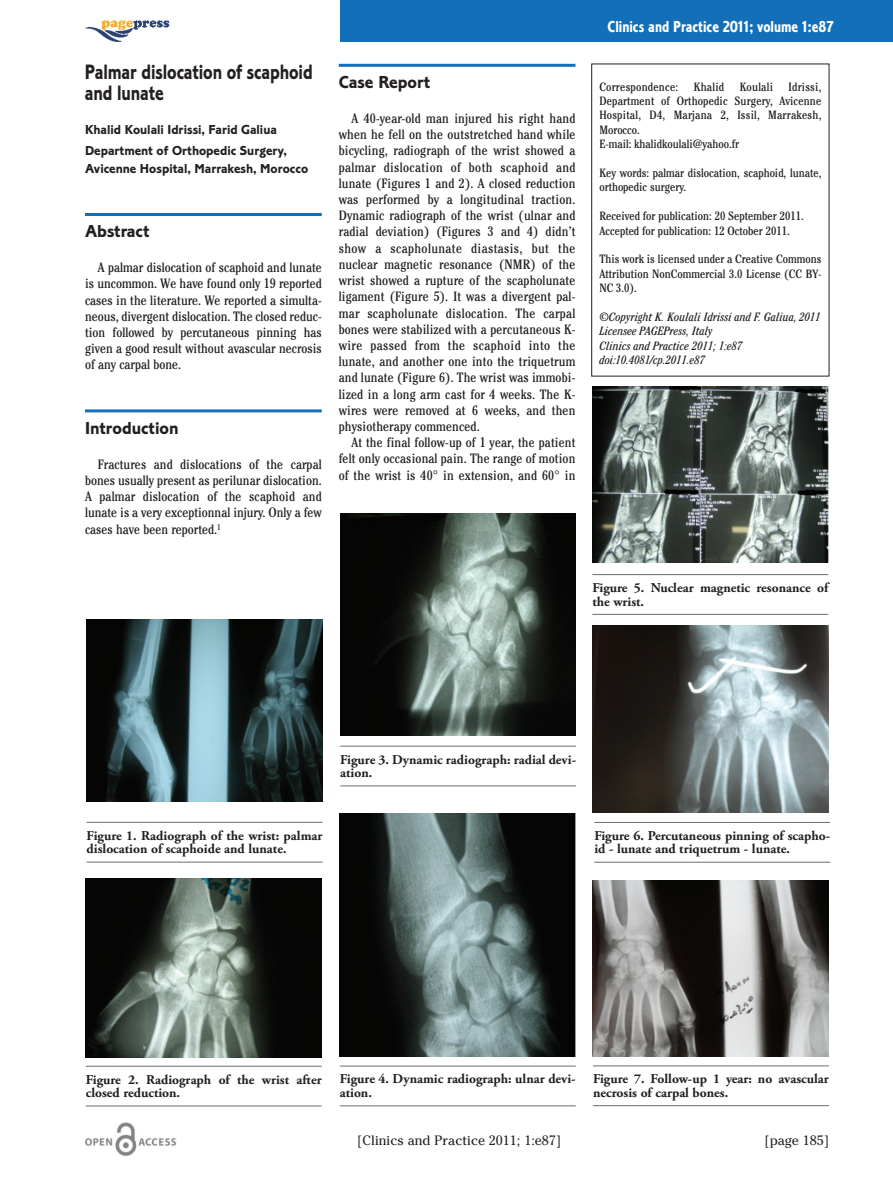
<style>
.page{position:relative;width:893px;height:1191px;background:#fff}
.page>*{position:absolute;margin:0;border:0;box-sizing:border-box;transform-origin:0 0}
.t1{font:21.6px/21px "Corinthian Bold Plain";letter-spacing:-.005em;color:#231f20;scale:.83 1}
.t2{font:18px "Corinthian Bold Plain";color:#231f20}
.t3{font:16.5px "Corinthian Bold Condensed Plain";color:#fff}
.t4{font:condensed 13.5px/16.2px "Cheltenham";letter-spacing:.005em;color:#231f20;text-align:justify}
.t5{font:700 13.5px/13.5px "Adobe Garamond Pro";color:#231f20}
.t6{font:13.5px/21.5px "Corinthian Bold Plain";color:#231f20}
.t7{font:13.5px "Cheltenham";color:#231f20}
.t8{font:condensed 12px/14.4px "Cheltenham";color:#231f20}
.t9{font:italic condensed 12px/14.4px "Cheltenham";color:#231f20}
.t10{font:condensed 12px "Cheltenham";letter-spacing:.02em;color:#231f20}
</style>
<div class="page">
<hr style="left:85px;top:213px;width:237px;height:3px;background:#1370b8">
<hr style="left:85px;top:409px;width:237px;height:3px;background:#1370b8">
<hr style="left:339px;top:64px;width:236px;height:3px;background:#1370b8">
<div style="left:340px;top:0;width:553px;height:42px;background:#1370b8"></div>
<img style="left:85px;top:1123px;width:92px;height:33px">
<img style="left:85px;top:20px;width:84px;height:22px">
<img style="left:87px;top:620px;width:235px;height:181px">
<hr style="left:87px;top:822px;width:236px;height:1px;background:#6c6d70">
<hr style="left:87px;top:861px;width:236px;height:1px;background:#6c6d70">
<img style="left:86px;top:879px;width:235px;height:178px">
<hr style="left:86px;top:1065px;width:236px;height:1px;background:#6c6d70">
<hr style="left:86px;top:1105px;width:236px;height:1px;background:#6c6d70">
<img style="left:340px;top:513px;width:236px;height:222px">
<hr style="left:340px;top:745px;width:236px;height:1px;background:#6c6d70">
<hr style="left:340px;top:785px;width:236px;height:1px;background:#6c6d70">
<img style="left:340px;top:813px;width:235px;height:243px">
<hr style="left:340px;top:1065px;width:236px;height:1px;background:#6c6d70">
<hr style="left:340px;top:1105px;width:236px;height:1px;background:#6c6d70">
<svg style="left:592px;top:562px;width:236px;height:1px"></svg>
<img style="left:592px;top:386px;width:236px;height:176px">
<hr style="left:592px;top:574px;width:236px;height:1px;background:#6c6d70">
<hr style="left:592px;top:614px;width:236px;height:1px;background:#6c6d70">
<img style="left:593px;top:625px;width:235px;height:188px">
<hr style="left:594px;top:822px;width:236px;height:1px;background:#6c6d70">
<hr style="left:594px;top:862px;width:236px;height:1px;background:#6c6d70">
<img style="left:593px;top:880px;width:235px;height:176px">
<hr style="left:593px;top:1065px;width:236px;height:1px;background:#6c6d70">
<hr style="left:593px;top:1105px;width:236px;height:1px;background:#6c6d70">
<h1 class="t1" style="left:85px;top:63px;width:276px">Palmar dislocation of scaphoid and lunate</h1>
<p class="t6" style="left:85px;top:120px;width:204px">Khalid Koulali Idrissi, Farid Galiua<br>Department of Orthopedic Surgery,</p>
<p class="t6" style="left:85px;top:159px;width:225px">Avicenne Hospital, Marrakesh, Morocco</p>
<h2 class="t2" style="left:85px;top:225px;width:66px">Abstract</h2>
<p class="t4" style="left:85px;top:261px;width:238px;text-indent:13px">A palmar dislocation of scaphoid and lunate is uncommon. We have found only 19 reported cases in the literature. We reported a simulta&shy;neous, divergent dislocation. The closed reduc&shy;tion followed by percutaneous pinning has given a good result without avascular necrosis of any carpal bone.</p>
<h2 class="t2" style="left:85px;top:422px;width:95px">Introduction</h2>
<p class="t4" style="left:85px;top:457px;width:238px;text-indent:13px">Fractures and dislocations of the carpal bones usually present as perilunar dislocation.<br>A palmar dislocation of the scaphoid and lunate is a very exceptionnal injury. Only a few cases have been reported.<sup>1</sup></p>
<h2 class="t2" style="left:339px;top:76px;width:93px">Case Report</h2>
<p class="t4" style="left:339px;top:112px;width:238px;text-indent:13px">A 40-year-old man injured his right hand when he fell on the outstretched hand while bicycling, radiograph of the wrist showed a palmar dislocation of both scaphoid and lunate (Figures 1 and 2). A closed reduction was performed by a longitudinal traction.<br>Dynamic radiograph of the wrist (ulnar and radial deviation) (Figures 3 and 4) didn’t show a scapholunate diastasis, but the nuclear magnetic resonance (NMR) of the wrist showed a rupture of the scapholunate ligament (Figure 5). It was a divergent pal&shy;mar scapholunate dislocation. The carpal bones were stabilized with a percutaneous K&shy;wire passed from the scaphoid into the lunate, and another one into the triquetrum and lunate (Figure 6). The wrist was immobi&shy;lized in a long arm cast for 4 weeks. The K&shy;wires were removed at 6 weeks, and then physiotherapy commenced.</p>
<p class="t4" style="left:339px;top:436px;width:238px;text-indent:13px">At the final follow-up of 1 year, the patient felt only occasional pain. The range of motion of the wrist is 40° in extension, and 60° in</p>
<p class="t3" style="left:608px;top:21px;width:227px">Clinics and Practice 2011; volume 1:e87</p>
<p class="t10" style="left:599px;top:82px;width:80px">Correspondence:</p>
<p class="t8" style="left:694px;top:80px;width:32px">Khalid</p>
<p class="t10" style="left:740px;top:82px;width:35px">Koulali</p>
<p class="t8" style="left:599px;top:80px;width:224px;text-indent:189px">Idrissi,<br>Department of Orthopedic Surgery, Avicenne<br>Hospital, D4, Marjana 2, Issil, Marrakesh,<br>Morocco.<br>E-mail: khalidkoulali@yahoo.fr</p>
<p class="t8" style="left:599px;top:167px;width:224px">Key words: palmar dislocation, scaphoid, lunate, orthopedic surgery.</p>
<p class="t8" style="left:599px;top:210px;width:206px">Received for publication: 20 September 2011.<br>Accepted for publication: 12 October 2011.</p>
<p class="t8" style="left:599px;top:253px;width:224px;text-align:justify">This work is licensed under a Creative Commons Attribution NonCommercial 3.0 License (CC BY-NC 3.0).</p>
<p class="t9" style="left:599px;top:311px;width:223px">©Copyright K. Koulali Idrissi and F. Galiua, 2011<br>Licensee PAGEPress, Italy<br>Clinics and Practice 2011; 1:e87 doi:10.4081/cp.2011.e87</p>
<p class="t5" style="left:592px;top:582px;width:237px">Figure 5. Nuclear magnetic resonance of the wrist.</p>
<p class="t5" style="left:340px;top:753px;width:237px">Figure 3. Dynamic radiograph: radial devi&shy;ation.</p>
<p class="t5" style="left:87px;top:830px;width:237px">Figure 1. Radiograph of the wrist: palmar dislocation of scaphoide and lunate.</p>
<p class="t5" style="left:594px;top:830px;width:237px">Figure 6. Percutaneous pinning of scapho&shy;id - lunate and triquetrum - lunate.</p>
<p class="t5" style="left:86px;top:1073px;width:237px">Figure 2. Radiograph of the wrist after closed reduction.</p>
<p class="t5" style="left:340px;top:1073px;width:237px">Figure 4. Dynamic radiograph: ulnar devi&shy;ation.</p>
<p class="t5" style="left:593px;top:1073px;width:237px">Figure 7. Follow-up 1 year: no avascular necrosis of carpal bones.</p>
<p class="t7" style="left:357px;top:1132px;width:206px">[Clinics and Practice 2011; 1:e87]</p>
<p class="t7" style="left:764px;top:1132px;width:66px">[page 185]</p>
</div>
